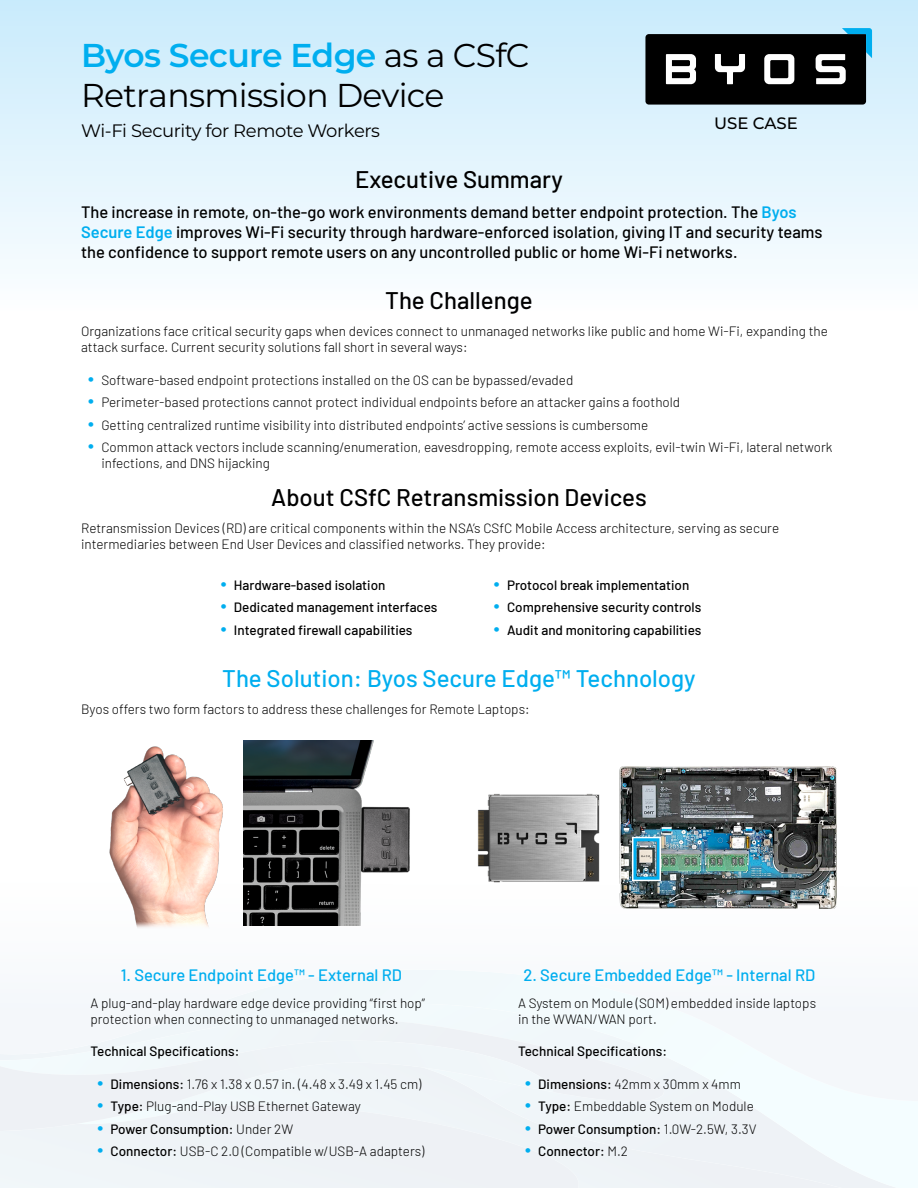
<style>
.page{position:relative;width:918px;height:1188px;background:#fff}
.page>*{position:absolute;margin:0;border:0;box-sizing:border-box;transform-origin:0 0}
.t1{font:33px/39.6px "Montserrat";letter-spacing:-.02em;color:#000}
.t2{font:500 24px "Barlow";color:#000}
.t3{font:500 24px "Barlow";color:#00aeef}
.t4{font:18px "Montserrat";letter-spacing:-.02em;color:#000}
.t5{font:500 16.5px/19.8px "Barlow";color:#000}
.t6{font:500 16.5px "Barlow";color:#00aeef}
.t7{font:500 16.5px "Montserrat";color:#000}
.t8{font:300 13.5px/16.2px "Barlow";color:#000}
.t9{font:500 13.5px "Barlow";color:#000}
.s1{font-weight:600;color:#00aeef}
.s2{font-size:21px;color:#00aeef}
.s3{font-weight:300;font-size:21px;color:#00aeef}
.s4{font-weight:500}
.s5{font-weight:300}
</style>
<div class="page">
<div style="left:0;top:0;width:918px;height:310px;background:linear-gradient(to bottom,#c9ebfc,#fcfeff)"></div>
<svg style="left:0;top:1102px;width:918px;height:86px"></svg>
<div style="left:0;top:1102px;width:553px;height:29px;background:#eef2f6"></div>
<div style="left:0;top:893px;width:918px;height:209px;background:#f4f9fb"></div>
<img style="left:243px;top:741px;width:196px;height:185px">
<svg style="left:645px;top:28px;width:227px;height:77px;background:#34393c"></svg>
<img style="left:102px;top:746px;width:128px;height:185px">
<img style="left:477px;top:784px;width:143px;height:100px">
<img style="left:620px;top:767px;width:217px;height:142px">
<svg style="left:630px;top:835px;width:32px;height:48px"></svg>
<div style="left:633px;top:838px;width:26px;height:42px;border:3px solid #00aeef"></div>
<h1 class="t1" style="left:81px;top:34px;width:450px"><span class="s1">Byos Secure Edge</span> as a CSfC<br>Retransmission Device</h1>
<h3 class="t4" style="left:81px;top:119px;width:300px">Wi-Fi Security for Remote Workers</h3>
<h2 class="t2" style="left:355px;top:162px;width:209px">Executive Summary</h2>
<p class="t7" style="left:714px;top:111px;width:85px">USE CASE</p>
<p class="t5" style="left:81px;top:201px;width:743px">The increase in remote, on-the-go work environments demand better endpoint protection. The <span class="s1">Byos<br>Secure Edge</span> improves Wi-Fi security through hardware-enforced isolation, giving IT and security teams the confidence to support remote users on any uncontrolled public or home Wi-Fi networks.</p>
<h2 class="t2" style="left:385px;top:283px;width:149px">The Challenge</h2>
<p class="t8" style="left:81px;top:322px;width:748px">Organizations face critical security gaps when devices connect to unmanaged networks like public and home Wi-Fi, expanding the attack surface. Current security solutions fall short in several ways:</p>
<p class="t8" style="left:88px;top:371px;width:487px"><span class="s2">•</span> Software-based endpoint protections installed on the OS can be bypassed/evaded</p>
<p class="t8" style="left:88px;top:393px;width:594px"><span class="s2">•</span> Perimeter-based protections cannot protect individual endpoints before an attacker gains a foothold</p>
<p class="t8" style="left:88px;top:416px;width:562px"><span class="s2">•</span> Getting centralized runtime visibility into distributed endpoints’ active sessions is cumbersome</p>
<p class="t8" style="left:101px;top:438px;width:733px;text-indent:-13px"><span class="s2">•</span> Common attack vectors include scanning/enumeration, eavesdropping, remote access exploits, evil-twin Wi-Fi, lateral network infections, and DNS hijacking</p>
<h2 class="t2" style="left:271px;top:480px;width:377px">About CSfC Retransmission Devices</h2>
<p class="t8" style="left:81px;top:519px;width:700px">Retransmission Devices (RD) are critical components within the NSA’s CSfC Mobile Access architecture, serving as secure intermediaries between End User Devices and classified networks. They provide:</p>
<p class="t9" style="left:220px;top:575px;width:167px"><span class="s3">•</span> Hardware-based isolation</p>
<p class="t9" style="left:220px;top:597px;width:218px"><span class="s3">•</span> Dedicated management interfaces</p>
<p class="t9" style="left:220px;top:620px;width:194px"><span class="s3">•</span> Integrated firewall capabilities</p>
<p class="t9" style="left:494px;top:575px;width:197px"><span class="s3">•</span> Protocol break implementation</p>
<p class="t9" style="left:494px;top:597px;width:209px"><span class="s3">•</span> Comprehensive security controls</p>
<p class="t9" style="left:494px;top:620px;width:209px"><span class="s3">•</span> Audit and monitoring capabilities</p>
<h2 class="t3" style="left:222px;top:660px;width:475px">The Solution: Byos Secure Edge™ Technology</h2>
<p class="t8" style="left:81px;top:700px;width:450px">Byos offers two form factors to address these challenges for Remote Laptops:</p>
<p class="t6" style="left:121px;top:963px;width:283px">1. Secure Endpoint Edge™ - External RD</p>
<p class="t6" style="left:523px;top:963px;width:293px">2. Secure Embedded Edge™ - Internal RD</p>
<p class="t8" style="left:90px;top:994px;width:336px">A plug-and-play hardware edge device providing “first hop” protection when connecting to unmanaged networks.</p>
<p class="t9" style="left:90px;top:1042px;width:151px">Technical Specifications:</p>
<p class="t8" style="left:97px;top:1075px;width:326px"><span class="s2">•</span> <span class="s4">Dimensions:</span> 1.76 x 1.38 x 0.57 in. (4.48 x 3.49 x 1.45 cm)</p>
<p class="t8" style="left:97px;top:1097px;width:265px"><span class="s2">•</span> <span class="s4">Type:</span> Plug-and-Play USB Ethernet Gateway</p>
<p class="t9" style="left:97px;top:1119px;width:198px"><span class="s3">•</span> Power Consumption: <span class="s5">Under 2W</span></p>
<p class="t8" style="left:97px;top:1142px;width:329px"><span class="s2">•</span> <span class="s4">Connector:</span> USB-C 2.0 (Compatible w/USB-A adapters)</p>
<p class="t8" style="left:518px;top:994px;width:300px">A System on Module (SOM) embedded inside laptops in the WWAN/WAN port.</p>
<p class="t9" style="left:518px;top:1042px;width:151px">Technical Specifications:</p>
<p class="t8" style="left:525px;top:1075px;width:218px"><span class="s2">•</span> <span class="s4">Dimensions:</span> 42mm x 30mm x 4mm</p>
<p class="t8" style="left:525px;top:1097px;width:231px"><span class="s2">•</span> <span class="s4">Type:</span> Embeddable System on Module</p>
<p class="t9" style="left:525px;top:1119px;width:233px"><span class="s3">•</span> Power Consumption: <span class="s5">1.0W-2.5W, 3.3V</span></p>
<p class="t9" style="left:525px;top:1142px;width:105px"><span class="s3">•</span> Connector: <span class="s5">M.2</span></p>
</div>
